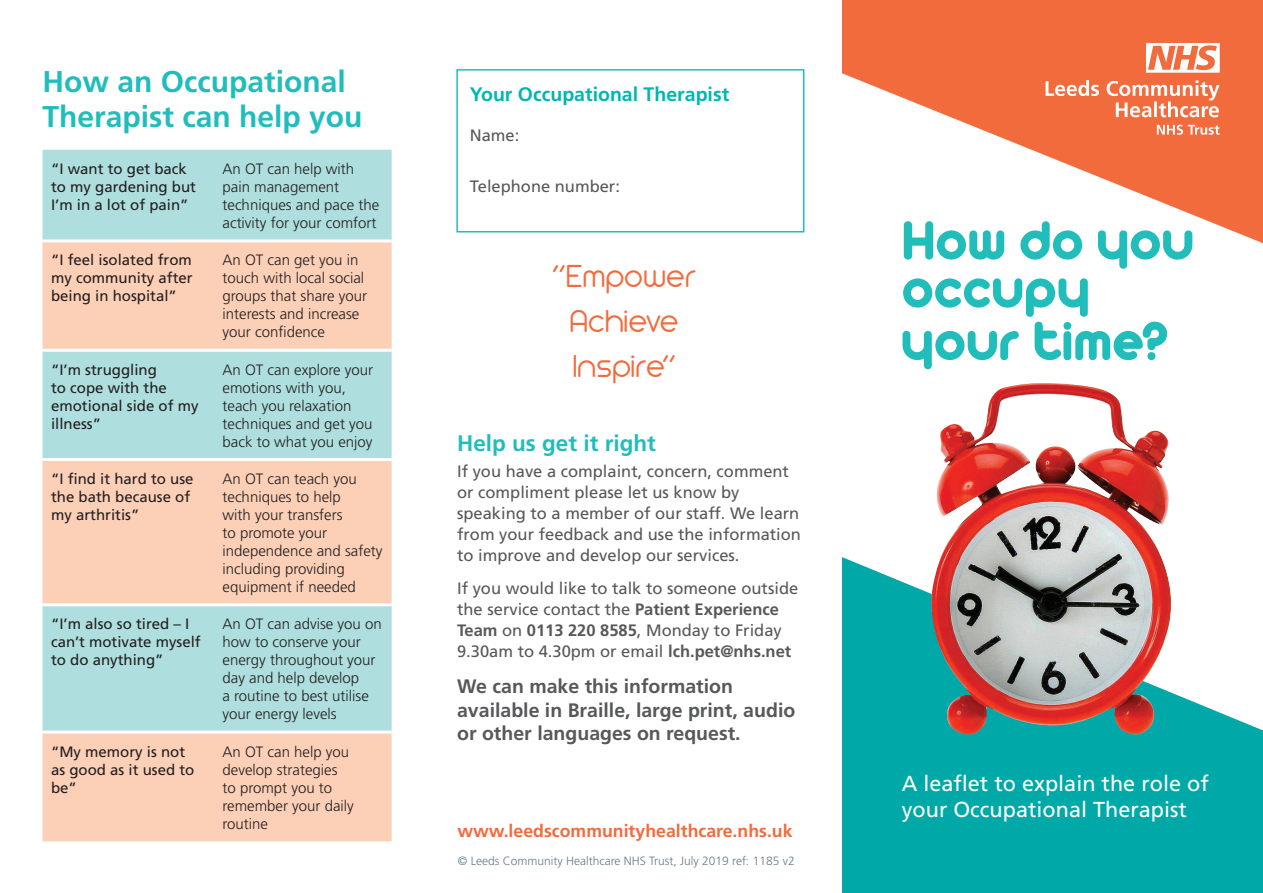
<style>
.page{position:relative;width:1263px;height:893px;background:#fff}
.page>*{position:absolute;margin:0;border:0;box-sizing:border-box;transform-origin:0 0}
.t1{font:60.15px/50.2px "Arista 2.0";color:#21bdbb}
.t2{font:300 34.5px "Arista 2.0";letter-spacing:.02em;color:#f26b3d}
.t3{font:700 30px/34.5px "Frutiger";color:#21bdbb}
.t4{font:700 22.5px "Frutiger";color:#21bdbb}
.t5{font:21.6px/26px "Frutiger";color:#fff}
.t6{font:700 19.5px/23.4px "Frutiger";color:#57585a}
.t7{font:700 19.5px "Frutiger";color:#00b6b4}
.t8{font:700 17.7px "Frutiger";color:#f26b3d}
.t9{font:16.5px/21px "Frutiger";color:#57585a}
.t10{font:300 15px/18px "Frutiger";color:#231f20}
.t11{font:15px/18px "Frutiger";color:#231f20}
.t12{font:300 12px "Frutiger";color:#687a8a}
.s1{font-weight:700}
</style>
<div class="page">
<svg style="left:842px;top:557px;width:421px;height:336px;fill:#00a9a7"></svg>
<svg style="left:842px;top:0;width:421px;height:243px;fill:#f26b3d"></svg>
<div style="left:456px;top:69px;width:348px;height:163px;border:2px solid #21bdbb"></div>
<img style="left:929px;top:383px;width:246px;height:355px">
<div style="left:43px;top:150px;width:349px;height:89px;background:#aedede"></div>
<svg style="left:43px;top:242px;width:349px;height:599px;background:#ddd5c6"></svg>
<hr style="left:43px;top:349px;width:171px;height:3px;background:#fff">
<hr style="left:214px;top:349px;width:178px;height:3px;background:#fff">
<hr style="left:43px;top:458px;width:171px;height:3px;background:#fff">
<hr style="left:214px;top:458px;width:178px;height:3px;background:#fff">
<hr style="left:43px;top:603px;width:171px;height:3px;background:#fff">
<hr style="left:214px;top:603px;width:178px;height:3px;background:#fff">
<hr style="left:43px;top:731px;width:171px;height:3px;background:#fff">
<hr style="left:214px;top:731px;width:178px;height:3px;background:#fff">
<svg style="left:1157px;top:125px;width:62px;height:10px"></svg>
<svg style="left:1045px;top:80px;width:174px;height:37px"></svg>
<svg style="left:1146px;top:43px;width:74px;height:30px"></svg>
<p class="t3" style="left:43px;top:64px;width:322px">How an Occupational<br>Therapist can help you</p>
<p class="t11" style="left:51px;top:160px;width:147px">“I want to get back to my gardening but<br>I’m in a lot of pain”</p>
<p class="t10" style="left:222px;top:160px;width:158px">An OT can help with pain management techniques and pace the activity for your comfort</p>
<p class="t11" style="left:51px;top:251px;width:143px;text-align:justify">“I feel isolated from my community after being in hospital”</p>
<p class="t10" style="left:222px;top:251px;width:146px">An OT can get you in touch with local social groups that share your interests and increase your confidence</p>
<p class="t11" style="left:51px;top:360px;width:149px">“I’m struggling<br>to cope with the emotional side of my illness”</p>
<p class="t10" style="left:222px;top:361px;width:152px">An OT can explore your emotions with you, teach you relaxation techniques and get you back to what you enjoy</p>
<p class="t11" style="left:51px;top:470px;width:144px">“I find it hard to use the bath because of my arthritis”</p>
<p class="t10" style="left:222px;top:470px;width:162px">An OT can teach you techniques to help<br>with your transfers<br>to promote your independence and safety including providing equipment if needed</p>
<p class="t11" style="left:51px;top:615px;width:151px">“I’m also so tired – I can’t motivate myself to do anything”</p>
<p class="t10" style="left:222px;top:615px;width:161px">An OT can advise you on how to conserve your energy throughout your day and help develop<br>a routine to best utilise your energy levels</p>
<p class="t11" style="left:51px;top:742px;width:145px">“My memory is not as good as it used to be”</p>
<p class="t10" style="left:222px;top:742px;width:133px">An OT can help you develop strategies to prompt you to remember your daily routine</p>
<p class="t7" style="left:470px;top:83px;width:261px">Your Occupational Therapist</p>
<p class="t9" style="left:470px;top:124px;width:51px">Name:</p>
<p class="t9" style="left:470px;top:176px;width:152px">Telephone number:</p>
<p class="t2" style="left:552px;top:252px;width:145px">“Empower</p>
<p class="t2" style="left:570px;top:297px;width:110px">Achieve</p>
<p class="t2" style="left:573px;top:342px;width:104px">Inspire”</p>
<p class="t4" style="left:457px;top:430px;width:200px">Help us get it right</p>
<p class="t9" style="left:457px;top:460px;width:345px">If you have a complaint, concern, comment or compliment please let us know by speaking to a member of our staff. We learn from your feedback and use the information to improve and develop our services.</p>
<p class="t9" style="left:457px;top:578px;width:343px">If you would like to talk to someone outside the service contact the <span class="s1">Patient Experience Team</span> on <span class="s1">0113 220 8585</span>, Monday to Friday 9.30am to 4.30pm or email <span class="s1">lch.pet@nhs.net</span></p>
<p class="t6" style="left:457px;top:675px;width:340px">We can make this information available in Braille, large print, audio or other languages on request.</p>
<p class="t8" style="left:457px;top:820px;width:337px">www.leedscommunityhealthcare.nhs.uk</p>
<p class="t12" style="left:458px;top:854px;width:338px">© Leeds Community Healthcare NHS Trust, July 2019 ref: 1185 v2</p>
<p class="t1" style="left:902px;top:214px;width:294px">How do you occupy your time?</p>
<p class="t5" style="left:902px;top:770px;width:309px">A leaflet to explain the role of your Occupational Therapist</p>
</div>
